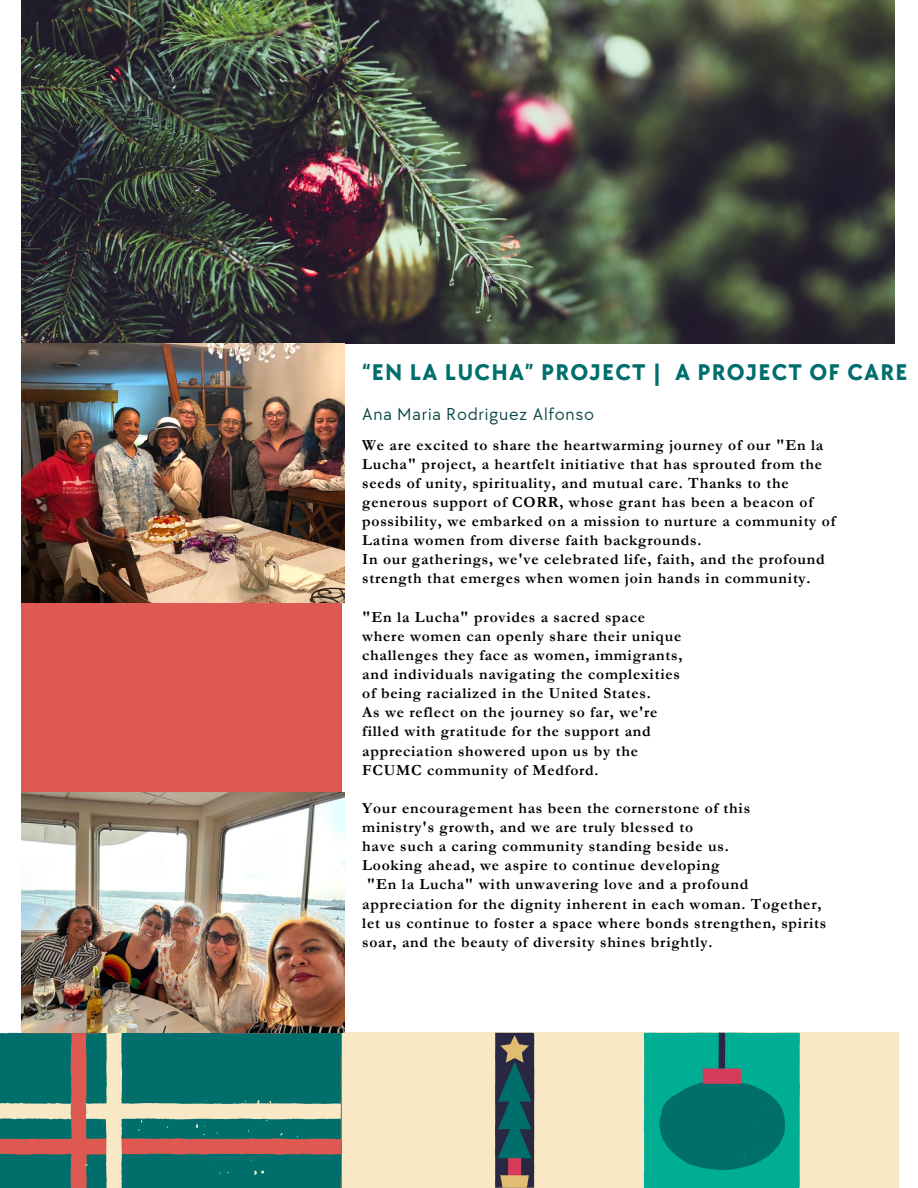
<style>
.page{position:relative;width:918px;height:1188px;background:#fff}
.page>*{position:absolute;margin:0;border:0;box-sizing:border-box;transform-origin:0 0}
.t1{font:700 23.4px "TT Chocolates";letter-spacing:.05em;color:#006f6b}
.t2{font:17.85px "TT Chocolates";letter-spacing:.04em;color:#034240}
.t3{font:700 15.45px/19.2px "Garamond";letter-spacing:.05em;color:#000}
</style>
<div class="page">
<div style="left:335px;top:1033px;width:564px;height:155px;background:#f8e8c5"></div>
<div style="left:21px;top:0;width:321px;height:1188px;background:#dd5952"></div>
<img style="left:21px;top:0;width:873px;height:344px">
<svg style="left:0;top:1033px;width:341px;height:155px;background:#3f7c73"></svg>
<svg style="left:495px;top:1033px;width:39px;height:155px;background:#375055"></svg>
<svg style="left:644px;top:1033px;width:156px;height:155px;background:#069282"></svg>
<img style="left:21px;top:344px;width:323px;height:259px">
<img style="left:21px;top:792px;width:323px;height:241px">
<p class="t1" style="left:362px;top:359px;width:547px">“EN LA LUCHA” PROJECT | A PROJECT OF CARE</p>
<p class="t2" style="left:362px;top:404px;width:233px">Ana Maria Rodriguez Alfonso</p>
<p class="t3" style="left:362px;top:435px;width:475px">We are excited to share the heartwarming journey of our "En la Lucha" project, a heartfelt initiative that has sprouted from the seeds of unity, spirituality, and mutual care. Thanks to the generous support of CORR, whose grant has been a beacon of possibility, we embarked on a mission to nurture a community of Latina women from diverse faith backgrounds.</p>
<p class="t3" style="left:362px;top:550px;width:464px">In our gatherings, we've celebrated life, faith, and the profound strength that emerges when women join hands in community.</p>
<p class="t3" style="left:362px;top:607px;width:284px">"En la Lucha" provides a sacred space</p>
<p class="t3" style="left:362px;top:627px;width:321px">where women can openly share their unique</p>
<p class="t3" style="left:362px;top:646px;width:322px">challenges they face as women, immigrants,</p>
<p class="t3" style="left:362px;top:665px;width:319px">and individuals navigating the complexities</p>
<p class="t3" style="left:362px;top:684px;width:290px">of being racialized in the United States.</p>
<p class="t3" style="left:362px;top:703px;width:297px">As we reflect on the journey so far, we're</p>
<p class="t3" style="left:362px;top:722px;width:290px">filled with gratitude for the support and</p>
<p class="t3" style="left:362px;top:741px;width:277px">appreciation showered upon us by the</p>
<p class="t3" style="left:362px;top:760px;width:238px">FCUMC community of Medford.</p>
<p class="t3" style="left:362px;top:799px;width:389px">Your encouragement has been the cornerstone of this</p>
<p class="t3" style="left:362px;top:818px;width:332px">ministry's growth, and we are truly blessed to</p>
<p class="t3" style="left:362px;top:837px;width:368px">have such a caring community standing beside us.</p>
<p class="t3" style="left:362px;top:856px;width:359px">Looking ahead, we aspire to continue developing</p>
<p class="t3" style="left:362px;top:875px;width:466px;text-indent:5px">"En la Lucha" with unwavering love and a profound appreciation for the dignity inherent in each woman. Together, let us continue to foster a space where bonds strengthen, spirits soar, and the beauty of diversity shines brightly.</p>
</div>
